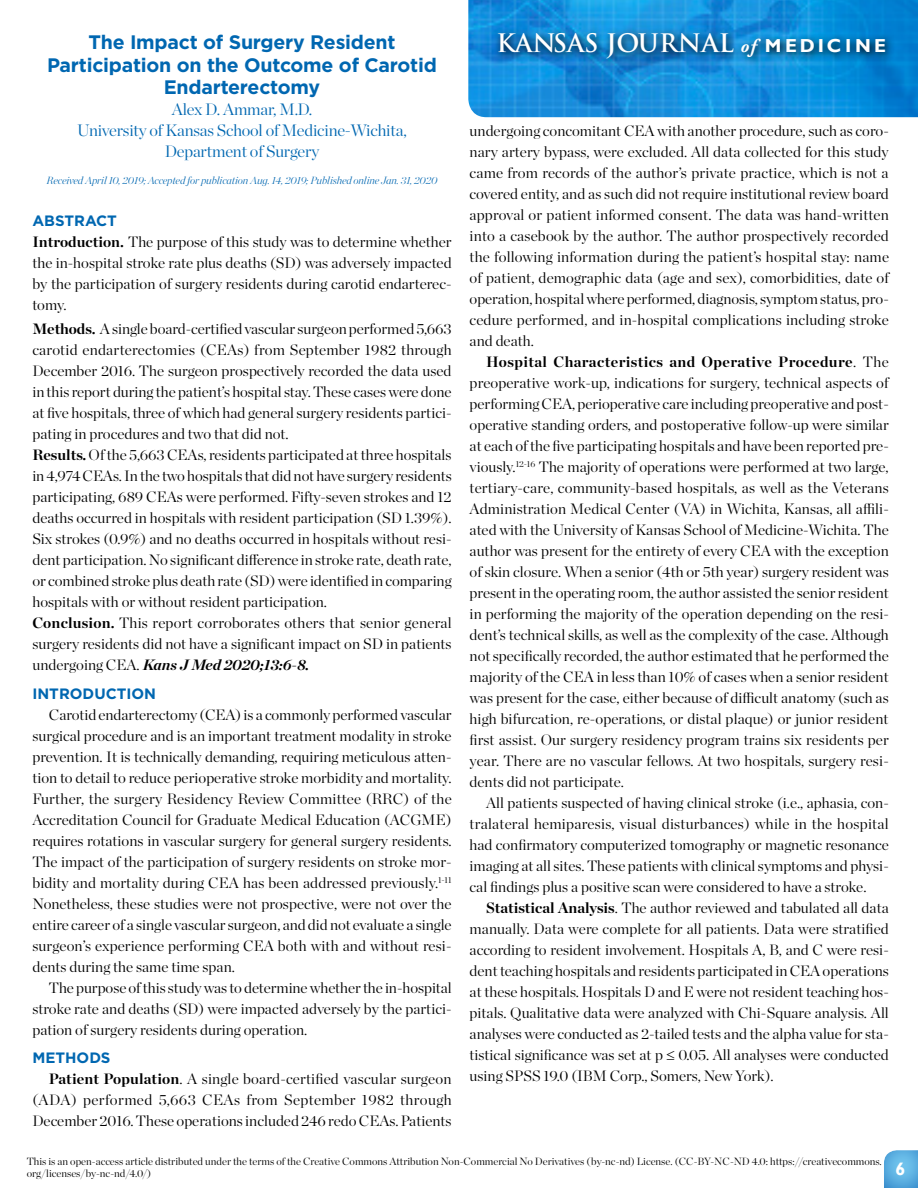
<style>
.page{position:relative;width:918px;height:1188px;background:#fff}
.page>*{position:absolute;margin:0;border:0;box-sizing:border-box;transform-origin:0 0}
.t1{font:700 24.9px "Trajan Pro";color:#fff}
.t2{font:700 19.5px/22.5px "Gotham";letter-spacing:-.01em;color:#0067b1;text-align:center}
.t3{font:700 18px "Gill Sans";color:#fff}
.t4{font:300 16.5px "Chronicle Display";letter-spacing:-.01em;color:#0067b1}
.t5{font:300 15px/21px "Chronicle Display";color:#000;text-align:justify}
.t6{font:700 15px "Gotham";color:#0067b1}
.t7{font:300 10.5px/12px "Chronicle Display";color:#000}
.t8{font:italic 200 10.5px "Chronicle Display";letter-spacing:-.01em;color:#0067b1}
.s1{font-family:"Adobe Garamond Pro";font-style:italic;font-size:18.75px}
.s2{font-family:"Gill Sans";font-size:18.75px}
.s3{font-weight:700}
.s4{font-weight:700;font-style:italic}
</style>
<div class="page">
<img style="left:468px;top:0;width:450px;height:117px">
<svg style="left:494px;top:27px;width:402px;height:41px;background:#107abd"></svg>
<svg style="left:884px;top:1150px;width:34px;height:38px"></svg>
<p class="t2" style="left:88px;top:31px;width:309px">The Impact of Surgery Resident</p>
<h1 class="t1" style="left:496px;top:28px;width:391px">KANSAS JOURNAL <span class="s1">of</span> <span class="s2">M EDIC I N E</span></h1>
<p class="t2" style="left:47px;top:54px;width:391px">Participation on the Outcome of Carotid<br>Endarterectomy</p>
<p class="t4" style="left:172px;top:97px;width:142px">Alex D. Ammar, M.D.</p>
<p class="t4" style="left:77px;top:118px;width:331px">University of Kansas School of Medicine-Wichita,</p>
<p class="t4" style="left:165px;top:139px;width:156px">Department of Surgery</p>
<p class="t8" style="left:47px;top:173px;width:392px">Received April 10, 2019; Accepted for publication Aug. 14, 2019; Published online Jan. 31, 2020</p>
<p class="t6" style="left:32px;top:211px;width:86px">ABSTRACT</p>
<p class="t5" style="left:32px;top:231px;width:421px"><span class="s3">Introduction.</span> The purpose of this study was to determine whether the in-hospital stroke rate plus deaths (SD) was adversely impacted by the participation of surgery residents during carotid endarterec&shy;tomy.</p>
<p class="t5" style="left:32px;top:318px;width:421px"><span class="s3">Methods.</span><sup>x</sup>A single board-certified vascular surgeon performed 5,663 carotid endarterectomies (CEAs) from September 1982 through December 2016. The surgeon prospectively recorded the data used in this report during the patient’s hospital stay. These cases were done at five hospitals, three of which had general surgery residents partici&shy;pating in procedures and two that did not.</p>
<p class="t5" style="left:32px;top:444px;width:421px"><span class="s3">Results.</span> Of the 5,663 CEAs, residents participated at three hospitals in 4,974 CEAs. In the two hospitals that did not have surgery residents participating, 689 CEAs were performed. Fifty-seven strokes and 12 deaths occurred in hospitals with resident participation (SD 1.39%).<br>Six strokes (0.9%) and no deaths occurred in hospitals without resi&shy;dent participation. No significant difference in stroke rate, death rate, or combined stroke plus death rate (SD) were identified in comparing hospitals with or without resident participation.</p>
<p class="t5" style="left:32px;top:612px;width:421px"><span class="s3">Conclusion.</span> This report corroborates others that senior general surgery residents did not have a significant impact on SD in patients undergoing CEA. <span class="s4">Kans J Med 2020;13:6-8.</span></p>
<p class="t6" style="left:32px;top:684px;width:125px">INTRODUCTION</p>
<p class="t5" style="left:32px;top:703px;width:421px;text-indent:17px">Carotid endarterectomy (CEA) is a commonly performed vascular surgical procedure and is an important treatment modality in stroke prevention. It is technically demanding, requiring meticulous atten&shy;tion to detail to reduce perioperative stroke morbidity and mortality.<br>Further, the surgery Residency Review Committee (RRC) of the Accreditation Council for Graduate Medical Education (ACGME) requires rotations in vascular surgery for general surgery residents.<br>The impact of the participation of surgery residents on stroke mor&shy;bidity and mortality during CEA has been addressed previously.<sup>1-11<br></sup>Nonetheless, these studies were not prospective, were not over the entire career of a single vascular surgeon, and did not evaluate a single surgeon’s experience performing CEA both with and without resi&shy;dents during the same time span.</p>
<p class="t5" style="left:32px;top:976px;width:421px;text-indent:17px">The purpose of this study was to determine whether the in-hospital stroke rate and deaths (SD) were impacted adversely by the partici&shy;pation of surgery residents during operation.</p>
<p class="t6" style="left:32px;top:1048px;width:80px">METHODS</p>
<p class="t5" style="left:32px;top:1068px;width:421px;text-indent:17px"><span class="s3">Patient Population</span>. A single board-certified vascular surgeon (ADA) performed 5,663 CEAs from September 1982 through December 2016. These operations included 246 redo CEAs. Patients</p>
<p class="t5" style="left:470px;top:119px;width:421px">undergoing concomitant CEA with another procedure, such as coro&shy;nary artery bypass, were excluded. All data collected for this study came from records of the author’s private practice, which is not a covered entity, and as such did not require institutional review board approval or patient informed consent. The data was hand-written into a casebook by the author. The author prospectively recorded the following information during the patient’s hospital stay: name of patient, demographic data (age and sex), comorbidities, date of operation, hospital where performed, diagnosis, symptom status, pro&shy;cedure performed, and in-hospital complications including stroke and death.</p>
<p class="t5" style="left:470px;top:350px;width:421px;text-indent:17px"><span class="s3">Hospital Characteristics and Operative Procedure</span>. The preoperative work-up, indications for surgery, technical aspects of performing CEA, perioperative care including preoperative and post&shy;operative standing orders, and postoperative follow-up were similar at each of the five participating hospitals and have been reported pre&shy;viously.<sup>12-16</sup> The majority of operations were performed at two large, tertiary-care, community-based hospitals, as well as the Veterans Administration Medical Center (VA) in Wichita, Kansas, all affili&shy;ated with the University of Kansas School of Medicine-Wichita. The author was present for the entirety of every CEA with the exception of skin closure. When a senior (4th or 5th year) surgery resident was present in the operating room, the author assisted the senior resident in performing the majority of the operation depending on the resi&shy;dent’s technical skills, as well as the complexity of the case. Although not specifically recorded, the author estimated that he performed the majority of the CEA in less than 10% of cases when a senior resident was present for the case, either because of difficult anatomy (such as high bifurcation, re-operations, or distal plaque) or junior resident first assist. Our surgery residency program trains six residents per year. There are no vascular fellows. At two hospitals, surgery resi&shy;dents did not participate.</p>
<p class="t5" style="left:470px;top:791px;width:421px;text-indent:17px">All patients suspected of having clinical stroke (i.e., aphasia, con&shy;tralateral hemiparesis, visual disturbances) while in the hospital had confirmatory computerized tomography or magnetic resonance imaging at all sites. These patients with clinical symptoms and physi&shy;cal findings plus a positive scan were considered to have a stroke.</p>
<p class="t5" style="left:470px;top:896px;width:421px;text-indent:17px"><span class="s3">Statistical Analysis</span>. The author reviewed and tabulated all data manually. Data were complete for all patients. Data were stratified according to resident involvement. Hospitals A, B, and C were resi&shy;dent teaching hospitals and residents participated in CEA operations at these hospitals. Hospitals D and E were not resident teaching hos&shy;pitals. Qualitative data were analyzed with Chi-Square analysis. All analyses were conducted as 2-tailed tests and the alpha value for sta&shy;tistical significance was set at p ≤ 0.05. All analyses were conducted using SPSS 19.0 (IBM Corp., Somers, New York).</p>
<p class="t7" style="left:27px;top:1154px;width:857px">This is an open-access article distributed under the terms of the Creative Commons Attribution Non-Commercial No Derivatives (by-nc-nd) License. (CC-BY-NC-ND 4.0: https://creativecommons. org/licenses/by-nc-nd/4.0/)</p>
<p class="t3" style="left:896px;top:1158px;width:11px">6</p>
</div>
